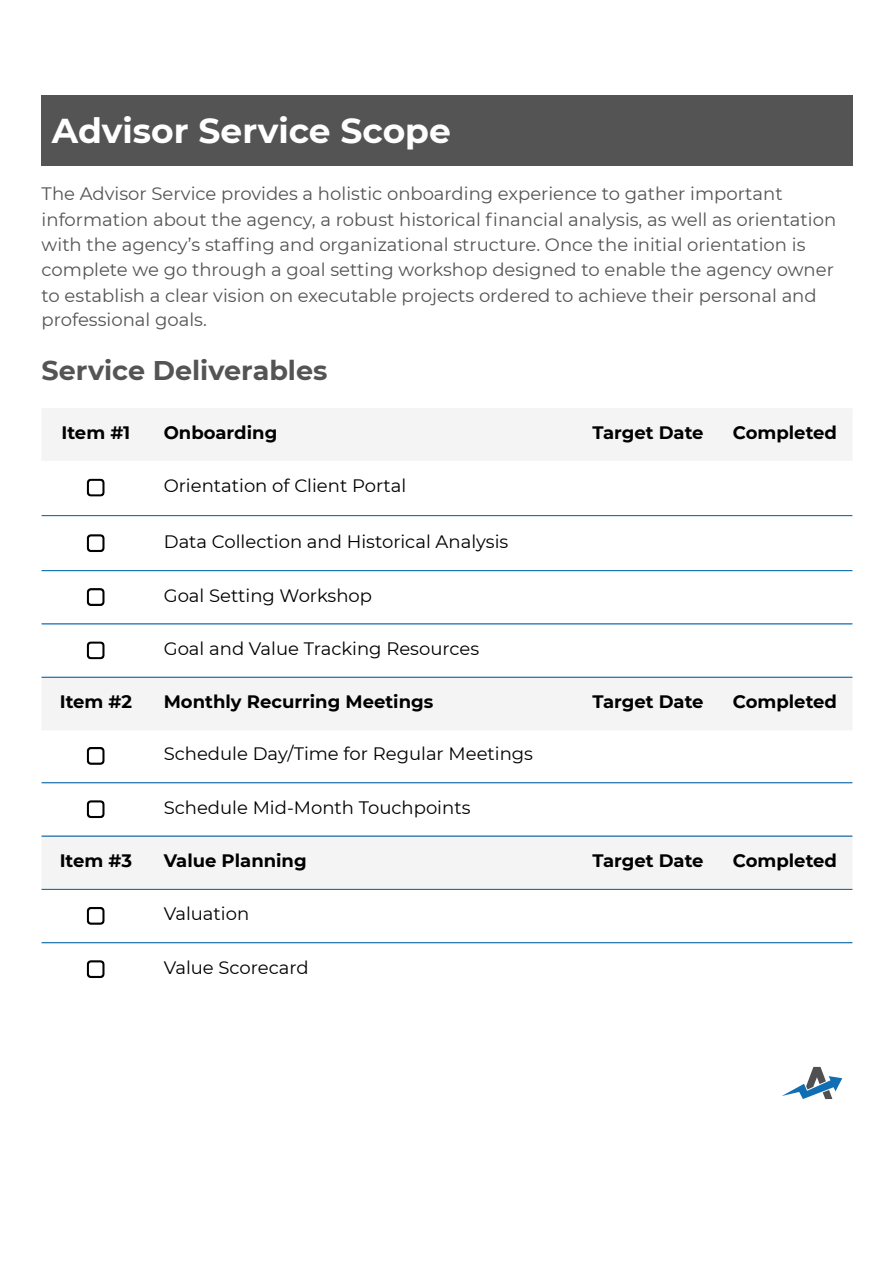
<style>
.page{position:relative;width:894px;height:1263px;background:#fff}
.page>*{position:absolute;margin:0;border:0;box-sizing:border-box;transform-origin:0 0}
.t1{font:700 34.5px "Montserrat";color:#fff}
.t2{font:700 27px "Montserrat";color:#545454}
.t3{font:18px/25.2px "Montserrat";color:#545454}
.t4{font:18px "Montserrat";color:#000}
.t5{font:700 18px "Montserrat";color:#000}
</style>
<div class="page">
<div style="left:42px;top:96px;width:810px;height:69px;background:#545454"></div>
<svg style="left:42px;top:408px;width:810px;height:481px"></svg>
<svg style="left:87px;top:479px;width:18px;height:18px"></svg>
<svg style="left:87px;top:534px;width:18px;height:18px"></svg>
<svg style="left:87px;top:588px;width:18px;height:18px"></svg>
<svg style="left:87px;top:641px;width:18px;height:18px"></svg>
<svg style="left:87px;top:747px;width:18px;height:18px"></svg>
<svg style="left:87px;top:800px;width:18px;height:18px"></svg>
<svg style="left:87px;top:907px;width:18px;height:18px"></svg>
<svg style="left:87px;top:960px;width:18px;height:18px"></svg>
<hr style="left:42px;top:515px;width:810px;height:1px;background:#1170b4">
<hr style="left:42px;top:570px;width:810px;height:1px;background:#1170b4">
<hr style="left:42px;top:623px;width:810px;height:1px;background:#1170b4">
<hr style="left:42px;top:677px;width:810px;height:1px;background:#1170b4">
<hr style="left:42px;top:782px;width:810px;height:1px;background:#1170b4">
<hr style="left:42px;top:835px;width:810px;height:2px;background:#1170b4">
<hr style="left:42px;top:889px;width:810px;height:1px;background:#1170b4">
<hr style="left:42px;top:942px;width:810px;height:1px;background:#1170b4">
<img style="left:782px;top:1066px;width:61px;height:34px">
<p class="t1" style="left:52px;top:109px;width:400px">Advisor Service Scope</p>
<h2 class="t3" style="left:42px;top:181px;width:795px">The Advisor Service provides a holistic onboarding experience to gather important information about the agency, a robust historical fi nancial analysis, as well as orientation with the agency’s staffi ng and organizational structure. Once the initial orientation is complete we go through a goal setting workshop designed to enable the agency owner to establish a clear vision on executable projects ordered to achieve their personal and professional goals.</h2>
<h1 class="t2" style="left:42px;top:354px;width:287px">Service Deliverables</h1>
<p class="t5" style="left:61px;top:421px;width:70px">Item #1</p>
<p class="t5" style="left:164px;top:421px;width:115px">Onboarding</p>
<p class="t5" style="left:592px;top:421px;width:113px">Target Date</p>
<p class="t5" style="left:732px;top:421px;width:106px">Completed</p>
<p class="t4" style="left:164px;top:475px;width:244px">Orientation of Client Portal</p>
<p class="t4" style="left:164px;top:530px;width:346px">Data Collection and Historical Analysis</p>
<p class="t4" style="left:164px;top:584px;width:210px">Goal Setting Workshop</p>
<p class="t4" style="left:164px;top:637px;width:317px">Goal and Value Tracking Resources</p>
<p class="t5" style="left:60px;top:691px;width:74px">Item #2</p>
<p class="t5" style="left:164px;top:691px;width:271px">Monthly Recurring Meetings</p>
<p class="t5" style="left:592px;top:691px;width:113px">Target Date</p>
<p class="t5" style="left:732px;top:691px;width:106px">Completed</p>
<p class="t4" style="left:164px;top:743px;width:371px">Schedule Day/Time for Regular Meetings</p>
<p class="t4" style="left:164px;top:796px;width:308px">Schedule Mid-Month Touchpoints</p>
<p class="t5" style="left:60px;top:850px;width:74px">Item #3</p>
<p class="t5" style="left:164px;top:850px;width:144px">Value Planning</p>
<p class="t5" style="left:592px;top:850px;width:113px">Target Date</p>
<p class="t5" style="left:732px;top:850px;width:106px">Completed</p>
<p class="t4" style="left:164px;top:903px;width:87px">Valuation</p>
<p class="t4" style="left:164px;top:956px;width:146px">Value Scorecard</p>
</div>
